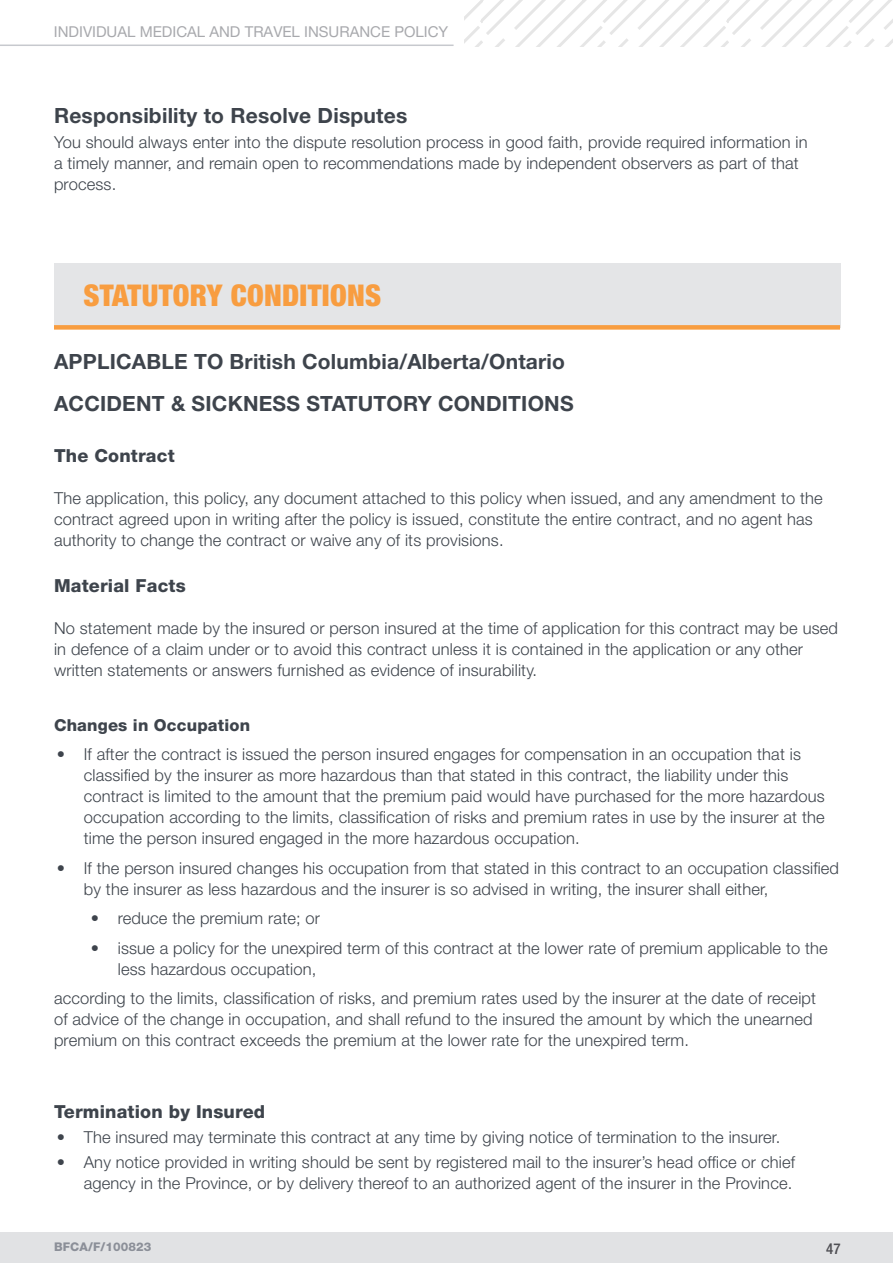
<style>
.page{position:relative;width:893px;height:1263px;background:#fff}
.page>*{position:absolute;margin:0;border:0;box-sizing:border-box;transform-origin:0 0}
.title__2{font:900 condensed 30px "Helvetica Neue LT Pro";letter-spacing:.01em;color:#f89d40}
.Title_3{font:700 21px "Helvetica Neue LT Pro";letter-spacing:.01em;color:#3e444c}
.body{font:800 18px "Helvetica Neue LT Pro";letter-spacing:.01em;color:#3e444c}
.body_a_b_c{font:300 16.5px/21px "Helvetica Neue LT Pro";letter-spacing:.01em;color:#3e444c}
.body-2{font:300 16.5px/21px "Helvetica Neue LT Pro";letter-spacing:.01em;color:#3e444c}
.body_a_b_c-2{font:800 16.5px "Helvetica Neue LT Pro";letter-spacing:.01em;color:#3e444c}
.t1{font:15px "Helvetica Neue LT Pro";color:#a8a9ad}
.t2{font:500 condensed 15px "Helvetica Neue LT Pro";color:#4f4f54}
.t3{font:800 12px "Helvetica Neue LT Pro";letter-spacing:.01em;color:#8b8f98}
</style>
<div class="page">
<hr style="left:0;top:45px;width:454px;height:1px;background:#c7c9ce">
<svg style="left:465px;top:0;width:428px;height:47px"></svg>
<div style="left:0;top:1232px;width:893px;height:31px;background:#e1e2e4"></div>
<div style="left:54px;top:263px;width:786px;height:64px;background:#e4e5e7"></div>
<div style="left:54px;top:325px;width:786px;height:5px;background:#f89d40"></div>
<p class="t1" style="left:54px;top:23px;width:396px">INDIVIDUAL MEDICAL AND TRAVEL INSURANCE POLICY</p>
<p class="Title_3" style="left:54px;top:102px;width:355px">Responsibility to Resolve Disputes</p>
<p class="body-2" style="left:54px;top:131px;width:755px">You should always enter into the dispute resolution process in good faith, provide required information in a timely manner, and remain open to recommendations made by independent observers as part of that process.</p>
<p class="title__2" style="left:83px;top:277px;width:299px">STATUTORY CONDITIONS</p>
<p class="Title_3" style="left:54px;top:349px;width:513px">APPLICABLE TO British Columbia/Alberta/Ontario</p>
<p class="Title_3" style="left:54px;top:391px;width:521px">ACCIDENT &amp; SICKNESS STATUTORY CONDITIONS</p>
<p class="body" style="left:54px;top:445px;width:122px">The Contract</p>
<p class="body-2" style="left:54px;top:487px;width:770px">The application, this policy, any document attached to this policy when issued, and any amendment to the contract agreed upon in writing after the policy is issued, constitute the entire contract, and no agent has authority to change the contract or waive any of its provisions.</p>
<p class="body" style="left:54px;top:575px;width:133px">Material Facts</p>
<p class="body-2" style="left:54px;top:617px;width:785px">No statement made by the insured or person insured at the time of application for this contract may be used in defence of a claim under or to avoid this contract unless it is contained in the application or any other written statements or answers furnished as evidence of insurability.</p>
<p class="body_a_b_c-2" style="left:54px;top:715px;width:198px">Changes in Occupation</p>
<p class="body_a_b_c" style="left:84px;top:744px;width:742px;text-indent:-27px">• If after the contract is issued the person insured engages for compensation in an occupation that is classified by the insurer as more hazardous than that stated in this contract, the liability under this contract is limited to the amount that the premium paid would have purchased for the more hazardous occupation according to the limits, classification of risks and premium rates in use by the insurer at the time the person insured engaged in the more hazardous occupation.</p>
<p class="body_a_b_c" style="left:84px;top:857px;width:757px;text-indent:-27px">• If the person insured changes his occupation from that stated in this contract to an occupation classified by the insurer as less hazardous and the insurer is so advised in writing, the insurer shall either,</p>
<p class="body_a_b_c" style="left:91px;top:908px;width:231px">• reduce the premium rate; or</p>
<p class="body_a_b_c" style="left:118px;top:937px;width:711px;text-indent:-27px">• issue a policy for the unexpired term of this contract at the lower rate of premium applicable to the less hazardous occupation,</p>
<p class="body_a_b_c" style="left:54px;top:988px;width:764px">according to the limits, classification of risks, and premium rates used by the insurer at the date of receipt of advice of the change in occupation, and shall refund to the insured the amount by which the unearned premium on this contract exceeds the premium at the lower rate for the unexpired term.</p>
<p class="body" style="left:54px;top:1101px;width:213px">Termination by Insured</p>
<p class="body_a_b_c" style="left:57px;top:1126px;width:722px">• The insured may terminate this contract at any time by giving notice of termination to the insurer.</p>
<p class="body_a_b_c" style="left:84px;top:1152px;width:713px;text-indent:-27px">• Any notice provided in writing should be sent by registered mail to the insurer’s head office or chief agency in the Province, or by delivery thereof to an authorized agent of the insurer in the Province.</p>
<p class="t3" style="left:54px;top:1239px;width:99px">BFCA/F/100823</p>
<p class="t2" style="left:826px;top:1239px;width:16px">47</p>
</div>
